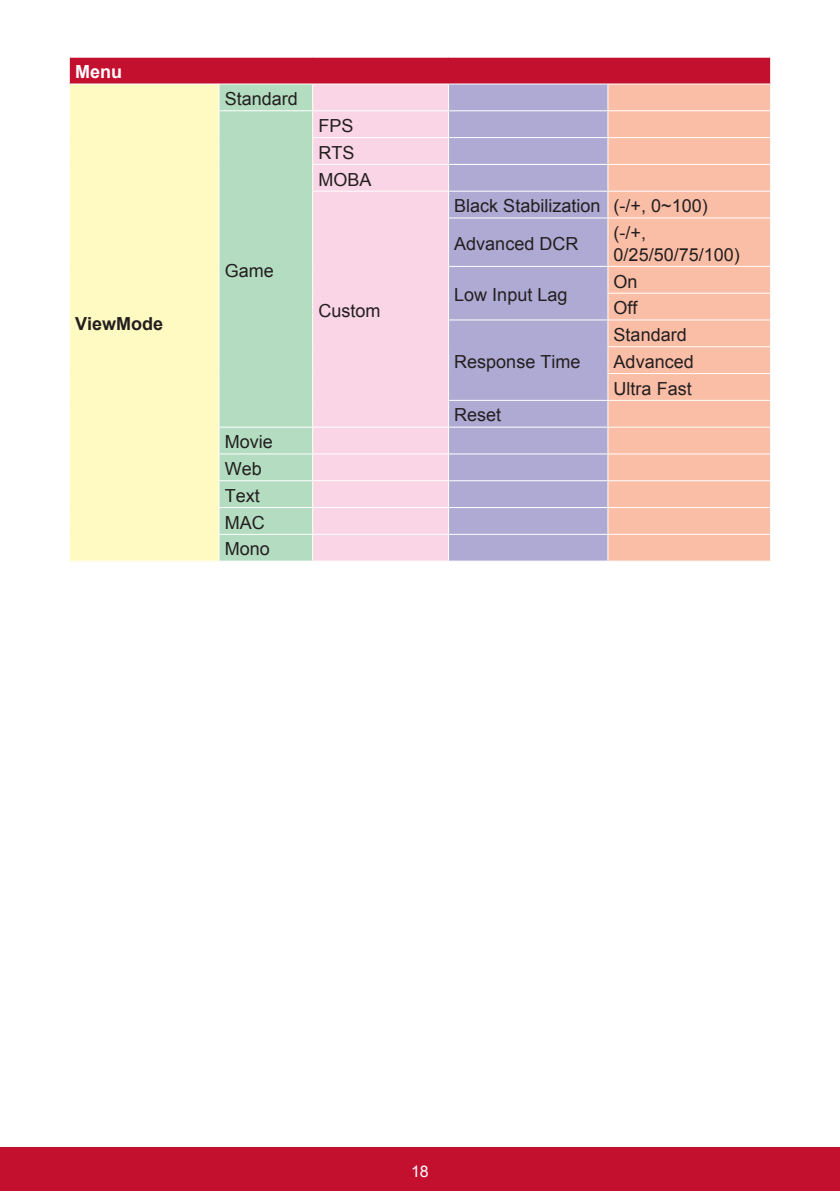
<style>
.page{position:relative;width:840px;height:1191px;background:#fff}
.page>*{position:absolute;margin:0;border:0;box-sizing:border-box;transform-origin:0 0}
.t1{font:18px/26.8px "Arial";color:#231f20}
.t2{font:700 18px "Arial";color:#231f20}
.t3{font:700 18px "Arial";color:#fff}
.t4{font:16px "Arial";color:#fff}
</style>
<div class="page">
<div style="left:0;top:1147px;width:839px;height:44px;background:#c3102f"></div>
<div style="left:69px;top:57px;width:701px;height:27px;background:#c3102f"></div>
<div style="left:69px;top:84px;width:150px;height:477px;background:#fffac1"></div>
<div style="left:219px;top:84px;width:93px;height:476px;background:#b3dcc0"></div>
<div style="left:449px;top:84px;width:158px;height:476px;background:#afaad3"></div>
<div style="left:448px;top:138px;width:159px;height:26px;background:#afaad3"></div>
<div style="left:313px;top:218px;width:135px;height:342px;background:#fad5e5"></div>
<div style="left:608px;top:218px;width:161px;height:342px;background:#fabda6"></div>
<hr style="left:69px;top:57px;width:150px;height:1px;background:#fff">
<hr style="left:219px;top:57px;width:93px;height:1px;background:#fff">
<hr style="left:312px;top:57px;width:136px;height:1px;background:#fff">
<hr style="left:448px;top:57px;width:159px;height:1px;background:#fff">
<hr style="left:607px;top:57px;width:163px;height:1px;background:#fff">
<hr style="left:69px;top:83px;width:150px;height:1px;background:#fff">
<hr style="left:219px;top:83px;width:93px;height:1px;background:#fff">
<hr style="left:312px;top:83px;width:136px;height:1px;background:#fff">
<hr style="left:448px;top:83px;width:159px;height:1px;background:#fff">
<hr style="left:218px;top:110px;width:94px;height:1px;background:#fff">
<hr style="left:448px;top:110px;width:159px;height:1px;background:#fff">
<hr style="left:448px;top:137px;width:159px;height:1px;background:#fff">
<hr style="left:448px;top:164px;width:159px;height:1px;background:#fff">
<svg style="left:69px;top:58px;width:1px;height:160px"></svg>
<svg style="left:218px;top:84px;width:1px;height:134px"></svg>
<hr style="left:448px;top:191px;width:159px;height:1px;background:#fff">
<div style="left:312px;top:84px;width:137px;height:134px;background:#fad5e5"></div>
<svg style="left:607px;top:83px;width:163px;height:134px;background:#f9bfa9"></svg>
<hr style="left:69px;top:218px;width:1px;height:48px;background:#fff">
<hr style="left:218px;top:218px;width:1px;height:48px;background:#fff">
<hr style="left:448px;top:217px;width:159px;height:1px;background:#fff">
<hr style="left:448px;top:266px;width:159px;height:1px;background:#fff">
<hr style="left:607px;top:266px;width:163px;height:1px;background:#fff">
<hr style="left:607px;top:293px;width:163px;height:1px;background:#fff">
<hr style="left:448px;top:319px;width:159px;height:1px;background:#fff">
<hr style="left:607px;top:319px;width:163px;height:1px;background:#fff">
<hr style="left:607px;top:346px;width:163px;height:1px;background:#fff">
<hr style="left:607px;top:373px;width:163px;height:1px;background:#fff">
<hr style="left:448px;top:400px;width:159px;height:1px;background:#fff">
<hr style="left:607px;top:400px;width:163px;height:1px;background:#fff">
<hr style="left:218px;top:426px;width:94px;height:1px;background:#fff">
<hr style="left:312px;top:426px;width:136px;height:1px;background:#fff">
<hr style="left:448px;top:426px;width:159px;height:1px;background:#fff">
<hr style="left:607px;top:426px;width:163px;height:1px;background:#fff">
<hr style="left:218px;top:453px;width:94px;height:1px;background:#fff">
<hr style="left:312px;top:453px;width:136px;height:1px;background:#fff">
<hr style="left:448px;top:453px;width:159px;height:1px;background:#fff">
<hr style="left:607px;top:453px;width:163px;height:1px;background:#fff">
<hr style="left:218px;top:480px;width:94px;height:1px;background:#fff">
<hr style="left:312px;top:480px;width:136px;height:1px;background:#fff">
<hr style="left:448px;top:480px;width:159px;height:1px;background:#fff">
<hr style="left:607px;top:480px;width:163px;height:1px;background:#fff">
<hr style="left:218px;top:507px;width:94px;height:1px;background:#fff">
<hr style="left:312px;top:507px;width:136px;height:1px;background:#fff">
<hr style="left:448px;top:507px;width:159px;height:1px;background:#fff">
<hr style="left:607px;top:507px;width:163px;height:1px;background:#fff">
<svg style="left:69px;top:266px;width:1px;height:294px"></svg>
<hr style="left:218px;top:534px;width:94px;height:1px;background:#fff">
<svg style="left:218px;top:266px;width:1px;height:294px"></svg>
<hr style="left:312px;top:534px;width:136px;height:1px;background:#fff">
<svg style="left:312px;top:266px;width:1px;height:269px"></svg>
<hr style="left:448px;top:534px;width:159px;height:1px;background:#fff">
<hr style="left:607px;top:534px;width:163px;height:1px;background:#fff">
<svg style="left:607px;top:267px;width:1px;height:293px"></svg>
<svg style="left:769px;top:267px;width:1px;height:293px"></svg>
<hr style="left:69px;top:560px;width:150px;height:1px;background:#fff">
<p class="t3" style="left:75px;top:60px;width:48px">Menu</p>
<p class="t2" style="left:75px;top:312px;width:90px">ViewMode</p>
<p class="t1" style="left:224px;top:86px;width:75px">Standard</p>
<p class="t1" style="left:318px;top:112px;width:55px">FPS<br>RTS<br>MOBA</p>
<p class="t1" style="left:224px;top:257px;width:51px">Game</p>
<p class="t1" style="left:318px;top:297px;width:64px">Custom</p>
<p class="t1" style="left:224px;top:429px;width:50px">Movie<br>Web<br>Text<br>MAC<br>Mono</p>
<p class="t1" style="left:454px;top:187px;width:255px;line-height:37.6px">Black Stabilization (-/+, 0~100)<br>Advanced DCR</p>
<p class="t1" style="left:613px;top:222px;width:128px;line-height:21.6px">(-/+,<br>0/25/50/75/100)</p>
<p class="t1" style="left:454px;top:281px;width:115px">Low Input Lag</p>
<p class="t1" style="left:454px;top:348px;width:128px">Response Time</p>
<p class="t1" style="left:454px;top:402px;width:49px">Reset</p>
<p class="t1" style="left:613px;top:268px;width:26px">On<br>Off</p>
<p class="t1" style="left:613px;top:321px;width:82px">Standard<br>Advanced<br>Ultra Fast</p>
<p class="t4" style="left:411px;top:1160px;width:19px">18</p>
</div>
